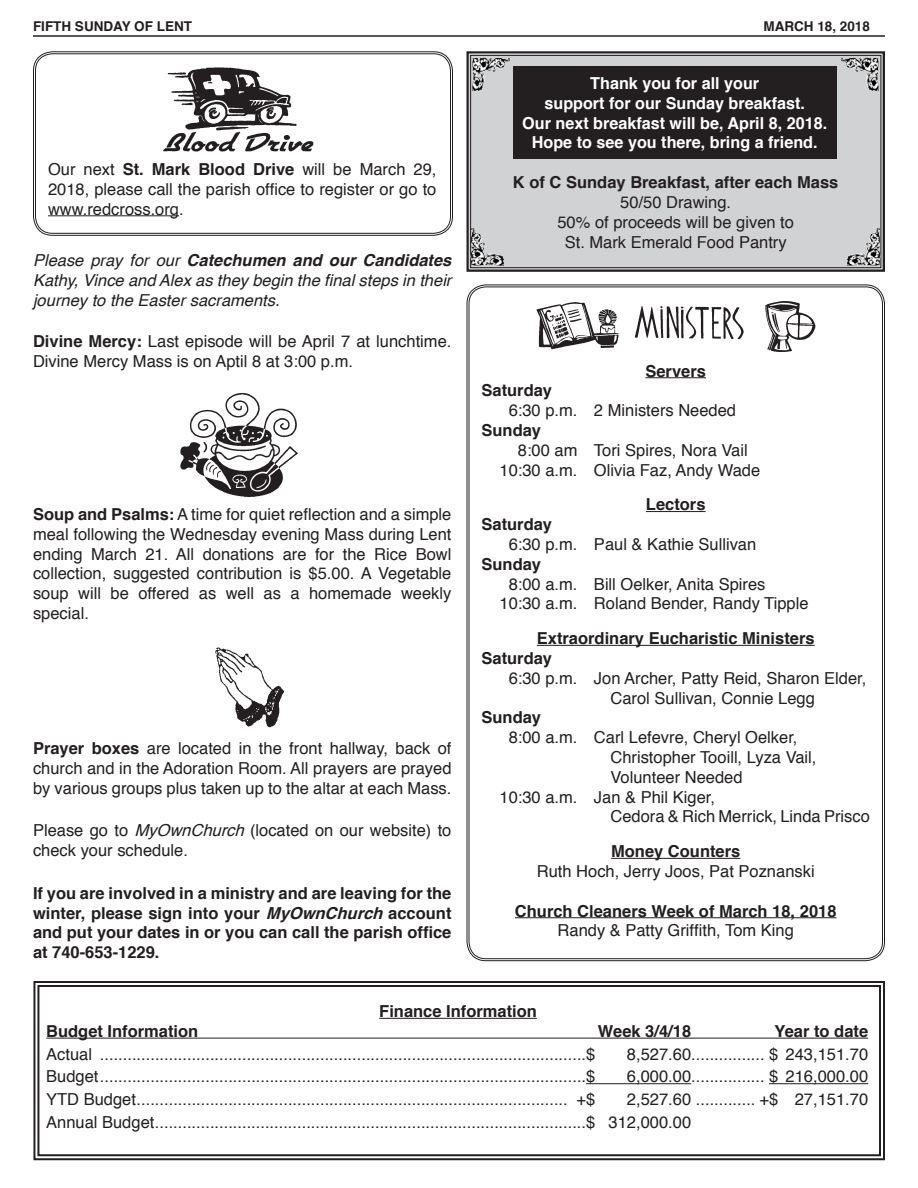
<style>
.page{position:relative;width:918px;height:1188px;background:#fff}
.page>*{position:absolute;margin:0;border:0;box-sizing:border-box;transform-origin:0 0}
.m_-41817872377740032{font:16.5px/19.8px "Helvetica";color:#231f20;text-align:justify}
.t1{font:700 16.5px/19.8px "Helvetica";color:#231f20;text-align:justify}
.t2{font:italic 16.5px/19.8px "Helvetica";color:#231f20;text-align:justify}
.t3{font:700 16.5px "Helvetica";color:#fff}
.t4{font:700 13.5px "Helvetica";color:#231f20}
.s1{font-weight:700}
.s2{font-style:italic}
</style>
<div class="page">
<hr style="left:33px;top:35px;width:852px;height:2px;background:#231f20">
<div style="left:33px;top:51px;width:420px;height:185px;border:1px solid #231f20;border-radius:19px"></div>
<div style="left:35px;top:53px;width:416px;height:181px;border:1px solid #231f20;border-radius:17px"></div>
<svg style="left:33px;top:981px;width:852px;height:180px"></svg>
<div style="left:37px;top:985px;width:844px;height:171px;border:2px solid #231f20"></div>
<svg style="left:466px;top:51px;width:419px;height:221px;background:#c9cacc"></svg>
<div style="left:470px;top:55px;width:411px;height:213px;border:1px solid #231f20"></div>
<img style="left:472px;top:57px;width:38px;height:34px">
<img style="left:841px;top:57px;width:38px;height:34px">
<div style="left:513px;top:66px;width:324px;height:93px;background:#231f20"></div>
<img style="left:470px;top:228px;width:34px;height:38px">
<img style="left:847px;top:228px;width:34px;height:38px">
<hr style="left:379px;top:1018px;width:158px;height:1px;background:#231f20">
<hr style="left:46px;top:1038px;width:822px;height:1px;background:#231f20">
<hr style="left:586px;top:1083px;width:105px;height:1px;background:#231f20">
<hr style="left:769px;top:1083px;width:99px;height:1px;background:#231f20">
<hr style="left:48px;top:215px;width:131px;height:1px;background:#231f20">
<img style="left:163px;top:67px;width:151px;height:85px">
<img style="left:181px;top:393px;width:117px;height:104px">
<img style="left:215px;top:647px;width:69px;height:81px">
<hr style="left:645px;top:377px;width:61px;height:1px;background:#231f20">
<hr style="left:646px;top:511px;width:60px;height:1px;background:#231f20">
<hr style="left:537px;top:645px;width:278px;height:1px;background:#231f20">
<hr style="left:611px;top:858px;width:129px;height:1px;background:#231f20">
<hr style="left:515px;top:917px;width:322px;height:1px;background:#231f20">
<img style="left:536px;top:301px;width:280px;height:52px">
<p class="t4" style="left:33px;top:15px;width:161px">FIFTH SUNDAY OF LENT</p>
<p class="t4" style="left:763px;top:15px;width:108px">MARCH 18, 2018</p>
<p class="m_-41817872377740032" style="left:48px;top:160px;width:390px">Our next <span class="s1">St. Mark Blood Drive</span> will be March 29, 2018, please call the parish office to register or go to www.redcross.org.</p>
<p class="t2" style="left:33px;top:251px;width:420px">Please pray for our <span class="s1">Catechumen and our Candidates </span>Kathy, Vince and Alex as they begin the final steps in their journey to the Easter sacraments.</p>
<p class="m_-41817872377740032" style="left:33px;top:332px;width:420px"><span class="s1">Divine Mercy:</span> Last episode will be April 7 at lunchtime.<br>Divine Mercy Mass is on Aptil 8 at 3:00 p.m.</p>
<p class="m_-41817872377740032" style="left:33px;top:505px;width:420px"><span class="s1">Soup and Psalms:</span> A time for quiet reflection and a simple meal following the Wednesday evening Mass during Lent ending March 21. All donations are for the Rice Bowl collection, suggested contribution is $5.00. A Vegetable soup will be offered as well as a homemade weekly special.</p>
<p class="m_-41817872377740032" style="left:33px;top:739px;width:420px"><span class="s1">Prayer boxes</span> are located in the front hallway, back of church and in the Adoration Room. All prayers are prayed by various groups plus taken up to the altar at each Mass.</p>
<p class="m_-41817872377740032" style="left:33px;top:821px;width:420px">Please go to <span class="s2">MyOwnChurch</span>(located on our website) to check your schedule.</p>
<p class="t1" style="left:33px;top:883px;width:420px">If you are involved in a ministry and are leaving for the winter, please sign into your <span class="s2">MyOwnChurch</span>account and put your dates in or you can call the parish office at 740-653-1229.</p>
<p class="t3" style="left:590px;top:70px;width:170px">Thank you for all your</p>
<p class="t3" style="left:544px;top:90px;width:262px">support for our Sunday breakfast.</p>
<p class="t3" style="left:522px;top:109px;width:306px">Our next breakfast will be, April 8, 2018.</p>
<p class="t3" style="left:532px;top:129px;width:287px">Hope to see you there, bring a friend.</p>
<p class="t1" style="left:513px;top:173px;width:327px">K of C Sunday Breakfast, after each Mass</p>
<p class="m_-41817872377740032" style="left:620px;top:193px;width:112px">50/50 Drawing.</p>
<p class="m_-41817872377740032" style="left:557px;top:213px;width:238px">50% of proceeds will be given to</p>
<p class="m_-41817872377740032" style="left:565px;top:233px;width:223px">St. Mark Emerald Food Pantry</p>
<p class="t1" style="left:645px;top:361px;width:62px">Servers</p>
<p class="t1" style="left:482px;top:381px;width:72px">Saturday</p>
<p class="m_-41817872377740032" style="left:509px;top:401px;width:229px">6:30 p.m. 2 Ministers Needed</p>
<p class="t1" style="left:482px;top:420px;width:61px">Sunday</p>
<p class="m_-41817872377740032" style="left:518px;top:441px;width:231px">8:00 am Tori Spires, Nora Vail</p>
<p class="m_-41817872377740032" style="left:500px;top:460px;width:262px">10:30 a.m. Olivia Faz, Andy Wade</p>
<p class="t1" style="left:646px;top:495px;width:61px">Lectors</p>
<p class="t1" style="left:482px;top:515px;width:72px">Saturday</p>
<p class="m_-41817872377740032" style="left:509px;top:535px;width:249px">6:30 p.m. Paul &amp; Kathie Sullivan</p>
<p class="t1" style="left:482px;top:554px;width:61px">Sunday</p>
<p class="m_-41817872377740032" style="left:509px;top:574px;width:258px">8:00 a.m. Bill Oelker, Anita Spires</p>
<p class="m_-41817872377740032" style="left:500px;top:594px;width:311px">10:30 a.m. Roland Bender, Randy Tipple</p>
<p class="t1" style="left:537px;top:629px;width:279px">Extraordinary Eucharistic Ministers</p>
<p class="t1" style="left:482px;top:648px;width:72px">Saturday</p>
<p class="m_-41817872377740032" style="left:509px;top:669px;width:359px">6:30 p.m. Jon Archer, Patty Reid, Sharon Elder,</p>
<p class="m_-41817872377740032" style="left:610px;top:688px;width:206px">Carol Sullivan, Connie Legg</p>
<p class="t1" style="left:482px;top:708px;width:61px">Sunday</p>
<p class="m_-41817872377740032" style="left:509px;top:728px;width:290px">8:00 a.m. Carl Lefevre, Cheryl Oelker,</p>
<p class="m_-41817872377740032" style="left:610px;top:748px;width:208px">Christopher Tooill, Lyza Vail,</p>
<p class="m_-41817872377740032" style="left:611px;top:768px;width:134px">Volunteer Needed</p>
<p class="m_-41817872377740032" style="left:500px;top:787px;width:217px">10:30 a.m. Jan &amp; Phil Kiger,</p>
<p class="m_-41817872377740032" style="left:610px;top:807px;width:261px">Cedora &amp; Rich Merrick, Linda Prisco</p>
<p class="t1" style="left:611px;top:842px;width:131px">Money Counters</p>
<p class="m_-41817872377740032" style="left:537px;top:862px;width:279px">Ruth Hoch, Jerry Joos, Pat Poznanski</p>
<p class="t1" style="left:515px;top:901px;width:323px">Church Cleaners Week of March 18, 2018</p>
<p class="m_-41817872377740032" style="left:558px;top:921px;width:238px">Randy &amp; Patty Griffith, Tom King</p>
<p class="t1" style="left:379px;top:1002px;width:159px">Finance Information</p>
<p class="t1" style="left:46px;top:1021px;width:154px">Budget Information</p>
<p class="t1" style="left:598px;top:1021px;width:95px">Week 3/4/18</p>
<p class="t1" style="left:775px;top:1021px;width:95px">Year to date</p>
<p class="m_-41817872377740032" style="left:46px;top:1044px;width:550px">Actual ..........................................................................................................$</p>
<p class="m_-41817872377740032" style="left:627px;top:1044px;width:243px">8,527.60................ $ 243,151.70</p>
<p class="m_-41817872377740032" style="left:46px;top:1067px;width:550px">Budget..........................................................................................................$</p>
<p class="m_-41817872377740032" style="left:627px;top:1067px;width:243px">6,000.00................ $ 216,000.00</p>
<p class="m_-41817872377740032" style="left:46px;top:1090px;width:551px">YTD Budget.............................................................................................. +$</p>
<p class="m_-41817872377740032" style="left:627px;top:1090px;width:243px">2,527.60 ............. +$ 27,151.70</p>
<p class="m_-41817872377740032" style="left:46px;top:1113px;width:646px">Annual Budget..............................................................................................$ 312,000.00</p>
</div>
